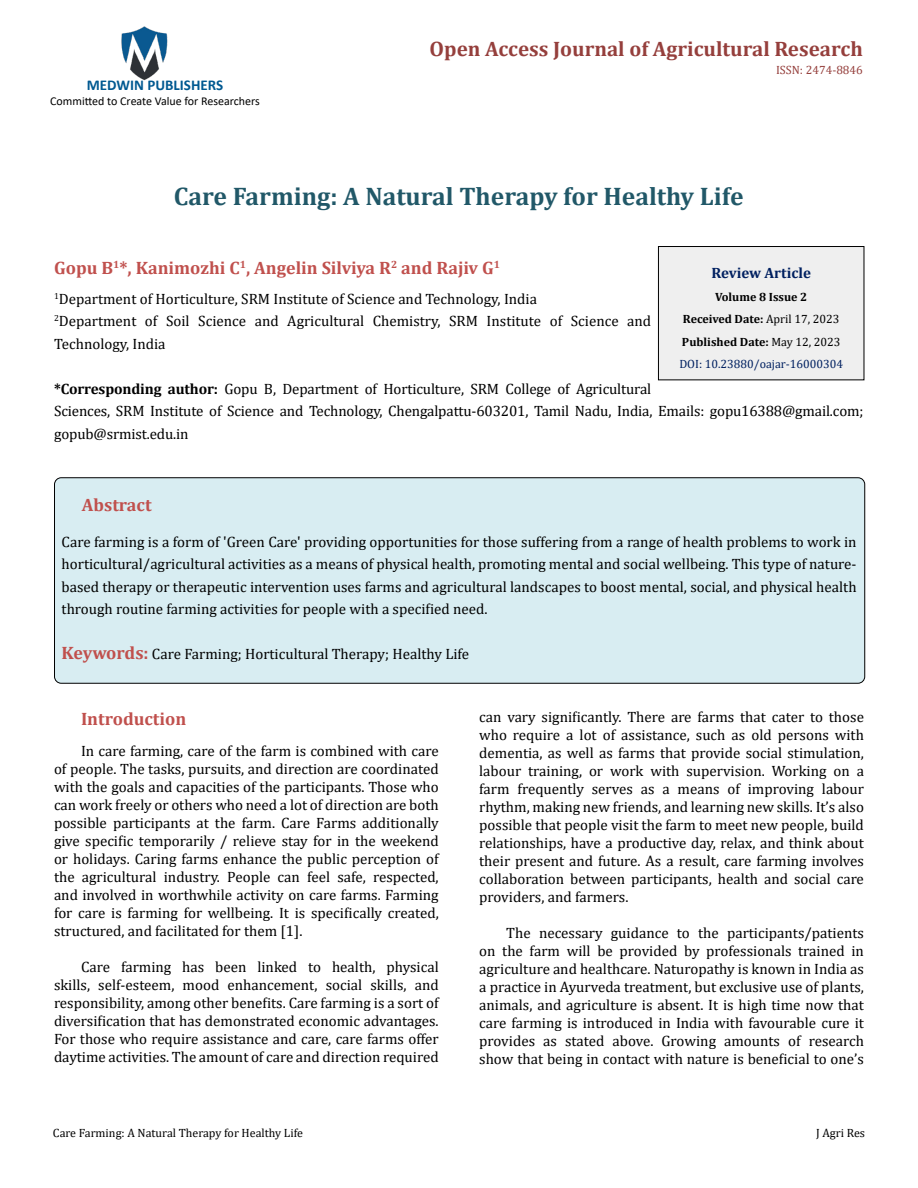
<style>
.page{position:relative;width:918px;height:1188px;background:#fff}
.page>*{position:absolute;margin:0;border:0;box-sizing:border-box;transform-origin:0 0}
.t1{font:700 25.5px "Cambria";color:#215868}
.t2{font:700 21px "Cambria";color:#953f3c}
.t3{font:700 18px "Cambria";color:#c0504d}
.t4{font:15px/18px "Cambria";color:#000;text-align:justify}
.t5{font:700 15px "Calibri";color:#005991}
.t6{font:700 15px "Cambria";color:#002060}
.t7{font:700 12px/22.5px "Cambria";color:#000;text-align:center}
.t8{font:12px "Cambria";color:#000}
.t9{font:12px "Calibri";color:#000}
.t10{font:12px "Cambria";color:#953f3c}
.s1{font-weight:700}
.s2{font-weight:400}
.s3{font-weight:400;color:#002060}
.s4{font-weight:700;font-size:18px;color:#c0504d}
</style>
<div class="page">
<img style="left:121px;top:26px;width:47px;height:55px">
<div style="left:658px;top:247px;width:206px;height:133px;background:#efefef"></div>
<div style="left:658px;top:246px;width:206px;height:134px;border:1px solid #000"></div>
<div style="left:55px;top:478px;width:810px;height:205px;background:#d8edf2;border-radius:7px"></div>
<div style="left:54px;top:477px;width:811px;height:207px;border:1px solid #000;border-radius:7px"></div>
<p class="t5" style="left:87px;top:75px;width:138px">MEDWIN PUBLISHERS</p>
<p class="t9" style="left:50px;top:92px;width:211px">Committed to Create Value for Researchers</p>
<h2 class="t2" style="left:430px;top:34px;width:435px">Open Access Journal of Agricultural Research</h2>
<p class="t10" style="left:776px;top:63px;width:88px">ISSN: 2474-8846</p>
<h1 class="t1" style="left:174px;top:179px;width:571px">Care Farming: A Natural Therapy for Healthy Life</h1>
<p class="t3" style="left:54px;top:256px;width:447px">Gopu B<sup>1</sup>*, Kanimozhi C<sup>1</sup>, Angelin Silviya R<sup>2</sup> and Rajiv G<sup>1</sup></p>
<p class="t4" style="left:54px;top:287px;width:599px;line-height:22.5px;text-align:left"><sup>1</sup>Department of Horticulture, SRM Institute of Science and Technology, India<br><sup>2</sup>Department of Soil Science and Agricultural Chemistry, SRM Institute of Science and<br>Technology, India</p>
<p class="t4" style="left:54px;top:377px;width:811px;line-height:22.5px;text-align:left"><span class="s1">*Corresponding author:</span> Gopu B, Department of Horticulture, SRM College of Agricultural<br>Sciences, SRM Institute of Science and Technology, Chengalpattu-603201, Tamil Nadu, India, Emails: gopu16388@gmail.com; gopub@srmist.edu.in</p>
<p class="t6" style="left:711px;top:262px;width:101px">Review Article</p>
<p class="t7" style="left:679px;top:285px;width:165px">Volume 8 Issue 2<br>Received Date: <span class="s2">April 17, 2023<br></span>Published Date: <span class="s2">May 12, 2023<br></span><span class="s3">DOI: 10.23880/oajar-16000304</span></p>
<p class="t3" style="left:82px;top:492px;width:71px">Abstract</p>
<p class="t4" style="left:62px;top:530px;width:797px;line-height:22.5px">Care farming is a form of 'Green Care' providing opportunities for those suffering from a range of health problems to work in horticultural/agricultural activities as a means of physical health, promoting mental and social wellbeing. This type of nature&shy;based therapy or therapeutic intervention uses farms and agricultural landscapes to boost mental, social, and physical health through routine farming activities for people with a specified need.</p>
<p class="t4" style="left:62px;top:645px;width:409px"><span class="s4">Keywords:</span> Care Farming; Horticultural Therapy; Healthy Life</p>
<p class="t3" style="left:81px;top:706px;width:107px">Introduction</p>
<p class="t4" style="left:54px;top:742px;width:386px;text-indent:27px">In care farming, care of the farm is combined with care of people. The tasks, pursuits, and direction are coordinated with the goals and capacities of the participants. Those who can work freely or others who need a lot of direction are both possible participants at the farm. Care Farms additionally give specific temporarily / relieve stay for in the weekend or holidays. Caring farms enhance the public perception of the agricultural industry. People can feel safe, respected, and involved in worthwhile activity on care farms. Farming for care is farming for wellbeing. It is specifically created, structured, and facilitated for them [1].</p>
<p class="t4" style="left:54px;top:958px;width:386px;text-indent:27px">Care farming has been linked to health, physical skills, self-esteem, mood enhancement, social skills, and responsibility, among other benefits. Care farming is a sort of diversification that has demonstrated economic advantages.<br>For those who require assistance and care, care farms offer daytime activities. The amount of care and direction required</p>
<p class="t4" style="left:479px;top:708px;width:386px">can vary significantly. There are farms that cater to those who require a lot of assistance, such as old persons with dementia, as well as farms that provide social stimulation, labour training, or work with supervision. Working on a farm frequently serves as a means of improving labour rhythm, making new friends, and learning new skills. It’s also possible that people visit the farm to meet new people, build relationships, have a productive day, relax, and think about their present and future. As a result, care farming involves collaboration between participants, health and social care providers, and farmers.</p>
<p class="t4" style="left:479px;top:924px;width:386px;text-indent:27px">The necessary guidance to the participants/patients on the farm will be provided by professionals trained in agriculture and healthcare. Naturopathy is known in India as a practice in Ayurveda treatment, but exclusive use of plants, animals, and agriculture is absent. It is high time now that care farming is introduced in India with favourable cure it provides as stated above. Growing amounts of research show that being in contact with nature is beneficial to one’s</p>
<p class="t8" style="left:53px;top:1126px;width:252px">Care Farming: A Natural Therapy for Healthy Life</p>
<p class="t8" style="left:816px;top:1126px;width:50px">J Agri Res</p>
</div>
